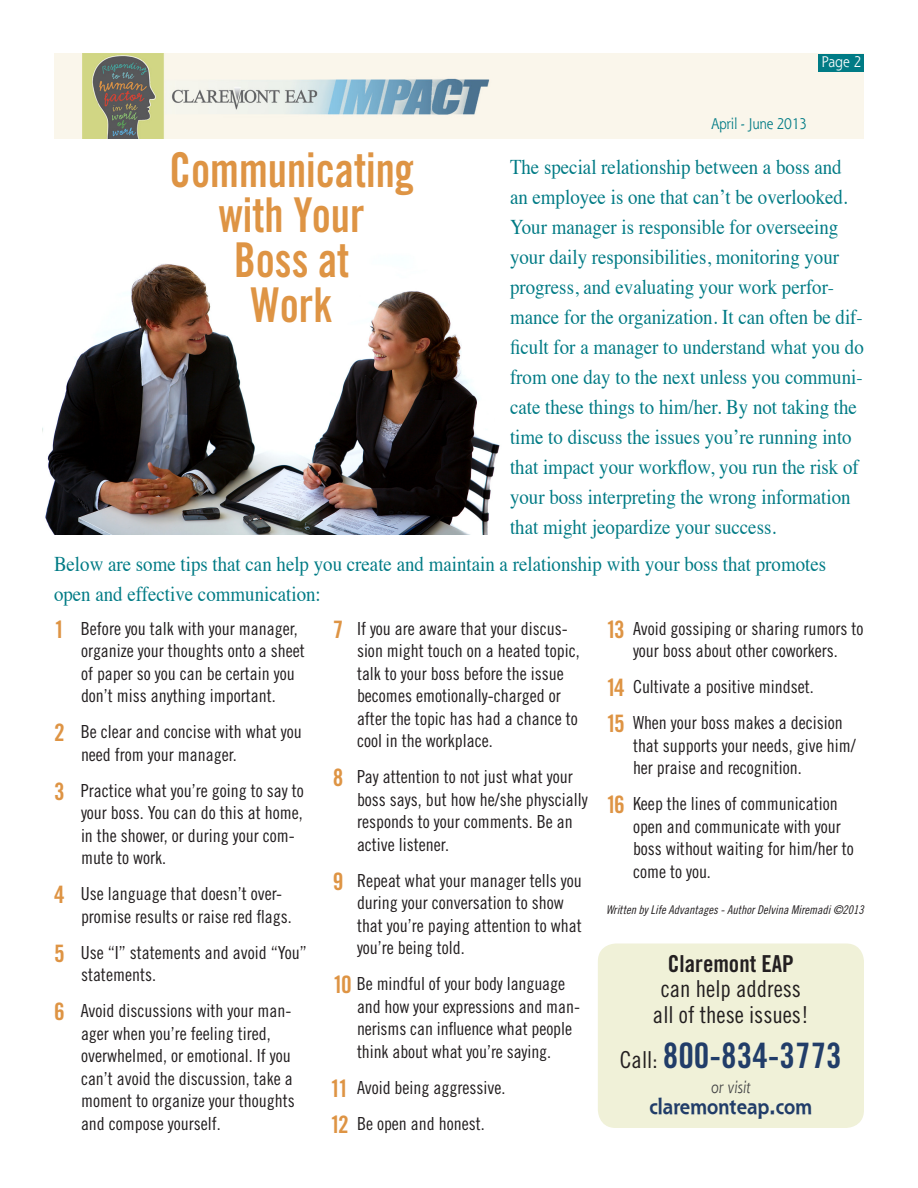
<style>
.page{position:relative;width:918px;height:1188px;background:#fff}
.page>*{position:absolute;margin:0;border:0;box-sizing:border-box;transform-origin:0 0}
.t1{font:48px/45px "Trade Gothic Bold Cond Twenty";color:#de9444;text-align:center;scale:.9 1}
.t2{font:35.1px "Trade Gothic Bold Cond Twenty";color:#213d69}
.t3{font:23.4px/25.3px "Trade Gothic Cond Eighteen";color:#231f20;text-align:center}
.t4{font:23.4px "Trade Gothic Bold Cond Twenty";color:#231f20}
.t5{font:21px/30px "Times";color:#007b85;scale:.9 1}
.hang_indent{font:700 21px "Shannon";color:#213d69;scale:.9 1}
.t6{font:18px/22.5px "Trade Gothic Cond Eighteen";color:#231f20}
.hang_indent-2{font:italic 16.5px "Shannon ATT";color:#454647;scale:.9 1}
.t7{font:15px "Shannon Std";letter-spacing:-.025em;color:#007b85;scale:.9 1}
.hang_indent-3{font:15px "Shannon Std";color:#fff;scale:.9 1}
.t8{font:12px "Trade Gothic Cond Eighteen Obl";color:#231f20}
.s1{font-family:"Trade Gothic Bold Cond Twenty";font-size:24px;color:#de9444}
.s2{font-family:"Trade Gothic Cond Eighteen";font-size:23.4px;color:#231f20}
</style>
<div class="page">
<img style="left:54px;top:54px;width:810px;height:85px">
<div style="left:819px;top:54px;width:45px;height:18px;background:#007b85"></div>
<div style="left:598px;top:944px;width:266px;height:184px;background:#f0f1d8;border-radius:18px"></div>
<img style="left:42px;top:264px;width:458px;height:270px">
<p class="t1" style="left:169px;top:147px;width:273px">Communicating with Your<br>Boss at<br>Work</p>
<p class="hang_indent-3" style="left:822px;top:52px;width:46px">Page 2</p>
<p class="t7" style="left:711px;top:114px;width:108px">April - June 2013</p>
<p class="t5" style="left:510px;top:150px;width:395px">The special relationship between a boss and an employee is one that can’t be overlooked.<br>Your manager is responsible for overseeing your daily responsibilities, monitoring your progress, and evaluating your work perfor&shy;mance for the organization. It can often be dif&shy;ficult for a manager to understand what you do from one day to the next unless you communi&shy;cate these things to him/her. By not taking the time to discuss the issues you’re running into that impact your workflow, you run the risk of your boss interpreting the wrong information that might jeopardize your success.</p>
<p class="t5" style="left:54px;top:547px;width:859px">Below are some tips that can help you create and maintain a relationship with your boss that promotes open and effective communication:</p>
<p class="t6" style="left:81px;top:617px;width:225px;text-indent:-27px"><span class="s1">1</span> Before you talk with your manager, organize your thoughts onto a sheet of paper so you can be certain you don’t miss anything important.</p>
<p class="t6" style="left:81px;top:720px;width:222px;text-indent:-27px"><span class="s1">2</span> Be clear and concise with what you need from your manager.</p>
<p class="t6" style="left:81px;top:779px;width:224px;text-indent:-27px"><span class="s1">3</span> Practice what you’re going to say to your boss. You can do this at home, in the shower, or during your com&shy;mute to work.</p>
<p class="t6" style="left:81px;top:882px;width:210px;text-indent:-27px"><span class="s1">4</span> Use language that doesn’t over&shy;promise results or raise red flags.</p>
<p class="t6" style="left:81px;top:941px;width:227px;text-indent:-27px"><span class="s1">5</span> Use “I” statements and avoid “You” statements.</p>
<p class="t6" style="left:81px;top:999px;width:215px;text-indent:-27px"><span class="s1">6</span> Avoid discussions with your man&shy;ager when you’re feeling tired, overwhelmed, or emotional. If you can’t avoid the discussion, take a moment to organize your thoughts and compose yourself.</p>
<p class="t6" style="left:357px;top:617px;width:224px;text-indent:-24px"><span class="s1">7</span> If you are aware that your discus&shy;sion might touch on a heated topic, talk to your boss before the issue becomes emotionally-charged or after the topic has had a chance to cool in the workplace.</p>
<p class="t6" style="left:357px;top:765px;width:232px;text-indent:-24px"><span class="s1">8</span> Pay attention to not just what your boss says, but how he/she physcially responds to your comments. Be an active listener.</p>
<p class="t6" style="left:357px;top:869px;width:226px;text-indent:-24px"><span class="s1">9</span> Repeat what your manager tells you during your conversation to show that you’re paying attention to what you’re being told.</p>
<p class="t6" style="left:357px;top:972px;width:225px;text-indent:-24px"><span class="s1">10</span> Be mindful of your body language and how your expressions and man&shy;nerisms can influence what people think about what you’re saying.</p>
<p class="t6" style="left:330px;top:1076px;width:175px"><span class="s1">11</span> Avoid being aggressive.</p>
<p class="t6" style="left:330px;top:1112px;width:154px"><span class="s1">12</span> Be open and honest.</p>
<p class="t6" style="left:606px;top:617px;width:259px;text-align:center"><span class="s1">13</span> Avoid gossiping or sharing rumors to your boss about other coworkers.</p>
<p class="t6" style="left:606px;top:675px;width:207px"><span class="s1">14</span> Cultivate a positive mindset.</p>
<p class="t6" style="left:633px;top:711px;width:224px;text-indent:-27px"><span class="s1">15</span> When your boss makes a decision that supports your needs, give him/ her praise and recognition.</p>
<p class="t6" style="left:633px;top:792px;width:222px;text-indent:-27px"><span class="s1">16</span> Keep the lines of communication open and communicate with your boss without waiting for him/her to come to you.</p>
<p class="t8" style="left:606px;top:902px;width:259px">Written by Life Advantages - Author Delvina Miremadi ©2013</p>
<p class="t4" style="left:668px;top:949px;width:127px">Claremont EAP</p>
<p class="t3" style="left:653px;top:976px;width:157px">can help address all of these issues!</p>
<p class="t2" style="left:620px;top:1034px;width:223px"><span class="s2">Call:</span> 800-834-3773</p>
<p class="hang_indent-2" style="left:711px;top:1078px;width:45px">or visit</p>
<p class="hang_indent" style="left:650px;top:1094px;width:182px">claremonteap.com</p>
</div>
